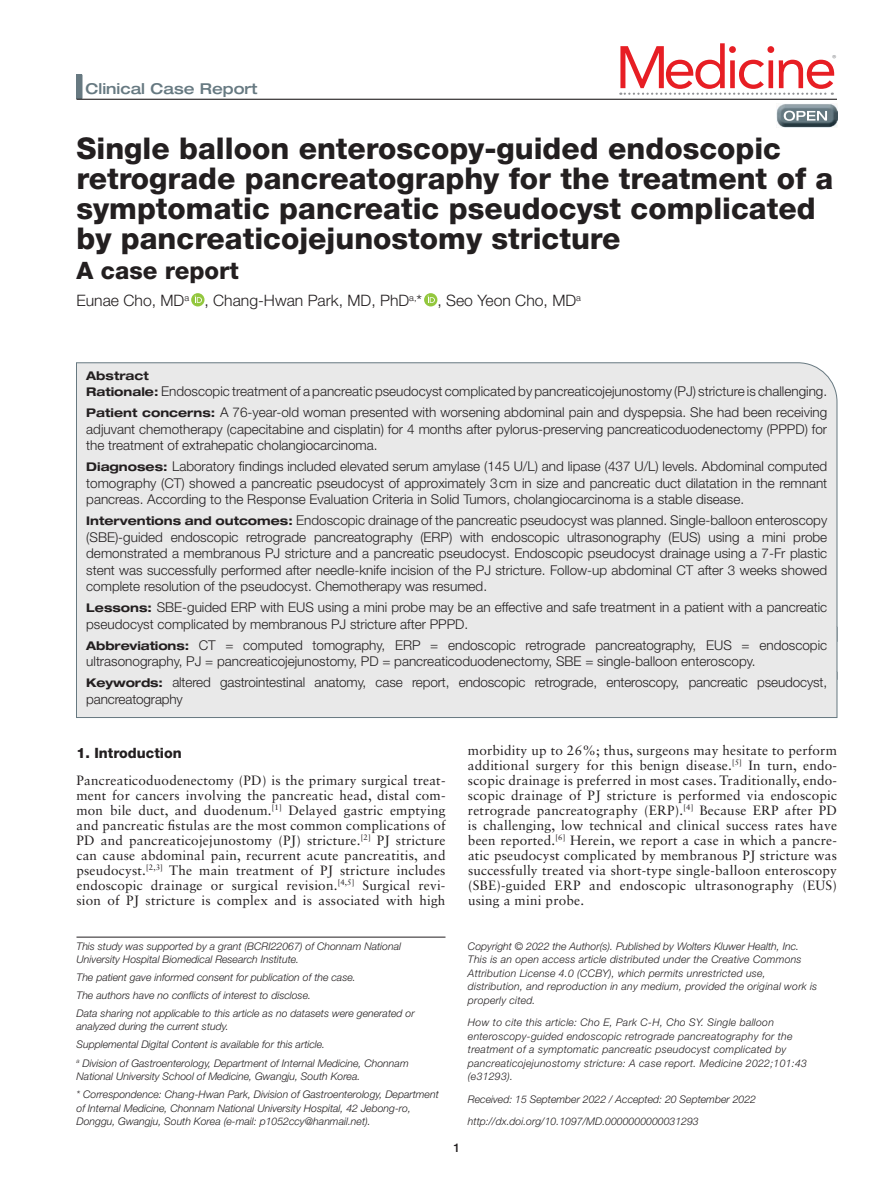
<style>
.page{position:relative;width:891px;height:1188px;background:#fff}
.page>*{position:absolute;margin:0;border:0;box-sizing:border-box;transform-origin:0 0}
.t1{font:59.4px "Avenir";letter-spacing:-.06em;color:#e71e24}
.t2{font:800 30px/30px "Helvetica Neue LT Std";color:#231f20}
.t3{font:800 24px "Helvetica Neue LT Std";color:#231f20}
.t4{font:300 15.75px "Helvetica Neue LT Std";color:#231f20}
.t5{font:500 expanded 15px "Helvetica Neue LT Std";color:#667981}
.t6{font:800 14.25px "Helvetica Neue LT Std";color:#231f20}
.t7{font:300 13.5px/16.5px "Helvetica Neue LT Std";color:#231f20}
.t8{font:13.5px/15px "Sabon LT Std";letter-spacing:.015em;color:#231f20;text-align:justify}
.t9{font:700 expanded 12px "Helvetica Neue LT Std";color:#231f20}
.t10{font:500 12px "Helvetica Neue LT Std";color:#231f20}
.t11{font:italic 300 10.5px/18px "Helvetica Neue LT Std";color:#231f20}
.t12{font:italic 300 10.5px/13.5px "Helvetica Neue LT Std";letter-spacing:.02em;color:#231f20}
.t13{font:italic 300 10.5px/13.5px "Helvetica Neue LT Std";letter-spacing:.025em;color:#231f20}
.t14{font:500 10.35px "Akzidenz Grotesk BE";color:#909295}
.s1{font-weight:700;font-stretch:expanded;font-size:12px}
</style>
<div class="page">
<div style="left:76px;top:74px;width:6px;height:25px;background:#677981"></div>
<hr style="left:76px;top:99px;width:761px;height:1px;background:#231f20">
<img style="left:776px;top:104px;width:61px;height:24px">
<svg style="left:784px;top:111px;width:43px;height:10px"></svg>
<svg style="left:620px;top:93px;width:213px;height:2px"></svg>
<div style="left:76px;top:362px;width:762px;height:281px;background:#e9e9e9"></div>
<div style="left:76px;top:627px;width:761px;height:54px;background:#e9e9e9"></div>
<div style="left:76px;top:672px;width:761px;height:46px;background:#e9e9e9"></div>
<div style="left:76px;top:671px;width:761px;height:47px;border:1px solid #677981"></div>
<div style="left:191px;top:293px;width:13px;height:13px;background:#93c73e;border-radius:50%"></div>
<svg style="left:195px;top:296px;width:7px;height:7px"></svg>
<div style="left:424px;top:293px;width:13px;height:13px;background:#93c73e;border-radius:50%"></div>
<svg style="left:428px;top:296px;width:7px;height:7px"></svg>
<hr style="left:76px;top:937px;width:370px;height:1px;background:#231f20">
<p class="t5" style="left:86px;top:80px;width:174px">Clinical Case Report</p>
<h1 class="t1" style="left:615px;top:33px;width:223px">Medicine</h1>
<p class="t14" style="left:832px;top:52px;width:6px">®</p>
<h2 class="t2" style="left:76px;top:134px;width:758px">Single balloon enteroscopy-guided endoscopic retrograde pancreatography for the treatment of a symptomatic pancreatic pseudocyst complicated by pancreaticojejunostomy stricture</h2>
<h3 class="t3" style="left:76px;top:257px;width:164px">A case report</h3>
<p class="t4" style="left:76px;top:291px;width:506px">Eunae Cho, MD<sup>a</sup> , Chang-Hwan Park, MD, PhD<sup>a,</sup>* , Seo Yeon Cho, MD<sup>a</sup></p>
<p class="t9" style="left:86px;top:368px;width:64px">Abstract</p>
<p class="t7" style="left:86px;top:381px;width:743px;line-height:21px"><span class="s1">Rationale:</span> Endoscopic treatment of a pancreatic pseudocyst complicated by pancreaticojejunostomy (PJ) stricture is challenging.<br><span class="s1">Patient concerns:</span> A 76-year-old woman presented with worsening abdominal pain and dyspepsia. She had been receiving</p>
<p class="t7" style="left:86px;top:421px;width:742px">adjuvant chemotherapy (capecitabine and cisplatin) for 4 months after pylorus-preserving pancreaticoduodenectomy (PPPD) for the treatment of extrahepatic cholangiocarcinoma.</p>
<p class="t7" style="left:86px;top:458px;width:743px;text-align:justify"><span class="s1">Diagnoses:</span> Laboratory findings included elevated serum amylase (145 U/L) and lipase (437 U/L) levels. Abdominal computed tomography (CT) showed a pancreatic pseudocyst of approximately 3cm in size and pancreatic duct dilatation in the remnant pancreas. According to the Response Evaluation Criteria in Solid Tumors, cholangiocarcinoma is a stable disease.</p>
<p class="t7" style="left:86px;top:512px;width:743px;text-align:justify"><span class="s1">Interventions and outcomes:</span> Endoscopic drainage of the pancreatic pseudocyst was planned. Single-balloon enteroscopy (SBE)-guided endoscopic retrograde pancreatography (ERP) with endoscopic ultrasonography (EUS) using a mini probe demonstrated a membranous PJ stricture and a pancreatic pseudocyst. Endoscopic pseudocyst drainage using a 7-Fr plastic stent was successfully performed after needle-knife incision of the PJ stricture. Follow-up abdominal CT after 3 weeks showed complete resolution of the pseudocyst. Chemotherapy was resumed.</p>
<p class="t7" style="left:86px;top:599px;width:743px"><span class="s1">Lessons:</span> SBE-guided ERP with EUS using a mini probe may be an effective and safe treatment in a patient with a pancreatic pseudocyst complicated by membranous PJ stricture after PPPD.</p>
<p class="t7" style="left:86px;top:637px;width:742px"><span class="s1">Abbreviations:</span> CT = computed tomography, ERP = endoscopic retrograde pancreatography, EUS = endoscopic ultrasonography, PJ = pancreaticojejunostomy, PD = pancreaticoduodenectomy, SBE = single-balloon enteroscopy.</p>
<p class="t7" style="left:86px;top:674px;width:742px"><span class="s1">Keywords:</span> altered gastrointestinal anatomy, case report, endoscopic retrograde, enteroscopy, pancreatic pseudocyst, pancreatography</p>
<p class="t6" style="left:76px;top:744px;width:107px">1. Introduction</p>
<p class="t8" style="left:76px;top:773px;width:371px">Pancreaticoduodenectomy (PD) is the primary surgical treat&shy;ment for cancers involving the pancreatic head, distal com&shy;mon bile duct, and duodenum.<sup>[1]</sup> Delayed gastric emptying and pancreatic fistulas are the most common complications of PD and pancreaticojejunostomy (PJ) stricture.<sup>[2]</sup> PJ stricture can cause abdominal pain, recurrent acute pancreatitis, and pseudocyst.<sup>[2,3]</sup> The main treatment of PJ stricture includes endoscopic drainage or surgical revision.<sup>[4,5]</sup> Surgical revi&shy;sion of PJ stricture is complex and is associated with high</p>
<p class="t8" style="left:468px;top:743px;width:371px">morbidity up to 26%; thus, surgeons may hesitate to perform additional surgery for this benign disease.<sup>[5]</sup> In turn, endo&shy;scopic drainage is preferred in most cases. Traditionally, endo&shy;scopic drainage of PJ stricture is performed via endoscopic retrograde pancreatography (ERP).<sup>[4]</sup> Because ERP after PD is challenging, low technical and clinical success rates have been reported.<sup>[6]</sup> Herein, we report a case in which a pancre&shy;atic pseudocyst complicated by membranous PJ stricture was successfully treated via short-type single-balloon enteroscopy (SBE)-guided ERP and endoscopic ultrasonography (EUS) using a mini probe.</p>
<p class="t11" style="left:76px;top:939px;width:326px;line-height:13.5px">This study was supported by a grant (BCRI22067) of Chonnam National<br>University Hospital Biomedical Research Institute.</p>
<p class="t11" style="left:76px;top:968px;width:340px">The patient gave informed consent for publication of the case.<br>The authors have no conflicts of interest to disclose.<br>Data sharing not applicable to this article as no datasets were generated or</p>
<p class="t11" style="left:76px;top:1018px;width:334px">analyzed during the current study.<br>Supplemental Digital Content is available for this article.<br><sup>a</sup> Division of Gastroenterology, Department of Internal Medicine, Chonnam</p>
<p class="t11" style="left:76px;top:1067px;width:364px">National University School of Medicine, Gwangju, South Korea.<br>* Correspondence: Chang-Hwan Park, Division of Gastroenterology, Department</p>
<p class="t11" style="left:76px;top:1101px;width:336px;line-height:13.5px">of Internal Medicine, Chonnam National University Hospital, 42 Jebong-ro,<br>Donggu, Gwangju, South Korea (e-mail: p1052ccy@hanmail.net).</p>
<p class="t10" style="left:453px;top:1140px;width:8px">1</p>
<p class="t12" style="left:468px;top:939px;width:351px">Copyright © 2022 the Author(s). Published by Wolters Kluwer Health, Inc.<br>This is an open access article distributed under the Creative Commons Attribution License 4.0 (CCBY), which permits unrestricted use, distribution, and reproduction in any medium, provided the original work is properly cited.</p>
<p class="t13" style="left:468px;top:1015px;width:341px">How to cite this article: Cho E, Park C-H, Cho SY. Single balloon enteroscopy-guided endoscopic retrograde pancreatography for the treatment of a symptomatic pancreatic pseudocyst complicated by pancreaticojejunostomy stricture: A case report. Medicine 2022;101:43 (e31293).</p>
<p class="t11" style="left:468px;top:1087px;width:290px;line-height:22.5px">Received: 15 September 2022 / Accepted: 20 September 2022 http://dx.doi.org/10.1097/MD.0000000000031293</p>
</div>
